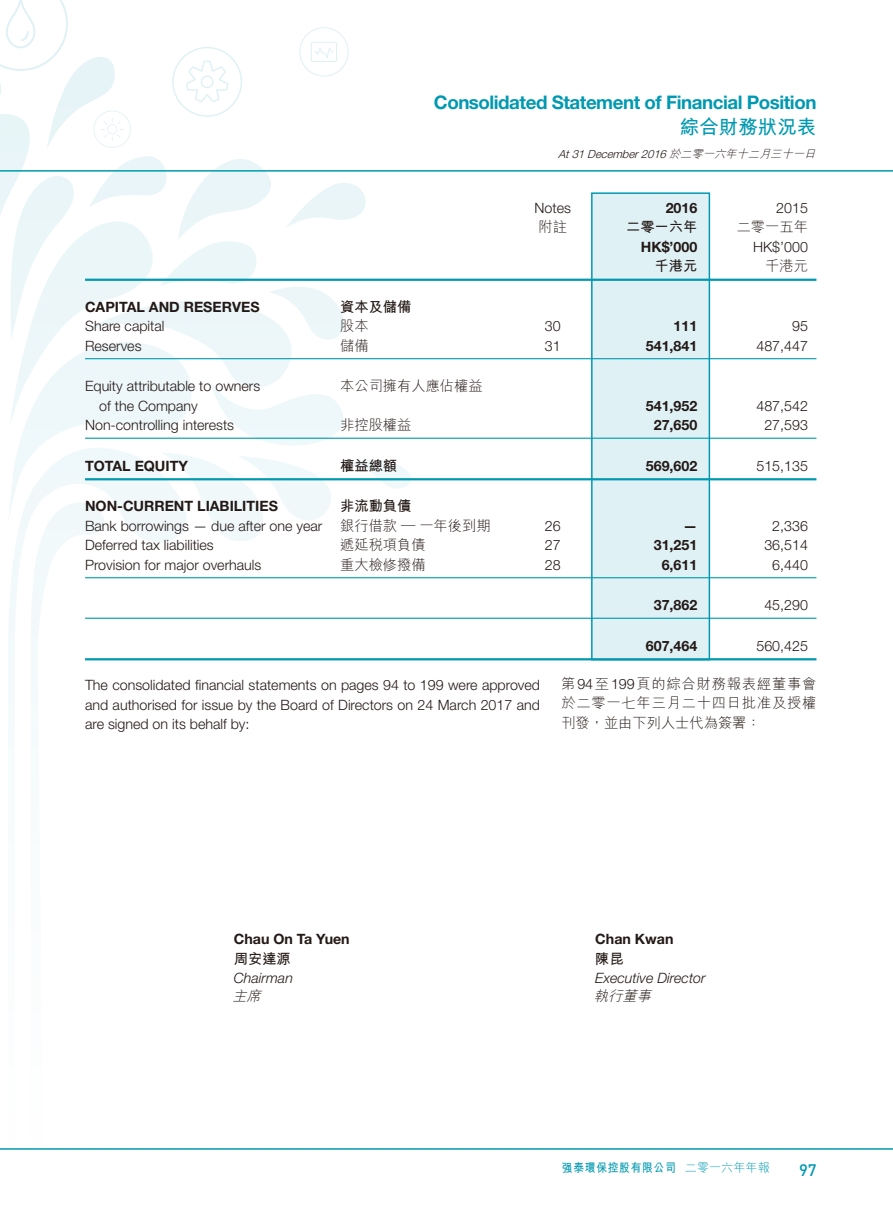
<style>
.page{position:relative;width:893px;height:1212px;background:#fff}
.page>*{position:absolute;margin:0;border:0;box-sizing:border-box;transform-origin:0 0}
.t1{font:700 19.5px "M Hei HK";color:#0099b1}
.t2{font:700 18.75px "Helvetica Neue LT Std";letter-spacing:-.025em;color:#0099b1}
.t3{font:500 16.5px "DIN";color:#0099b1}
.t4{font:300 14.25px/19.5px "Helvetica Neue LT Std";color:#231916;text-align:justify}
.t5{font:700 14.25px "Helvetica Neue LT Std";color:#231916}
.t6{font:300 14.25px/19.5px "M Hei HK";color:#231916;text-align:justify}
.t7{font:700 14.25px "M Hei HK";color:#231916}
.t8{font:italic 300 14.25px "Helvetica Neue LT Std";color:#231916}
.t9{font:italic 300 14.25px "M Hei HK";color:#231916}
.t10{font:700 12px "M Hei HK";letter-spacing:.06em;color:#0099b1;scale:.9 1}
.t11{font:italic 300 11.25px "Helvetica Neue LT Std";color:#231916}
.s1{font-family:"M Hei HK"}
.s2{font-family:"Helvetica Neue LT Std"}
.s3{font-weight:300}
</style>
<div class="page">
<svg style="left:0;top:57px;width:412px;height:646px"></svg>
<svg style="left:94px;top:111px;width:37px;height:37px"></svg>
<svg style="left:0;top:0;width:68px;height:110px"></svg>
<svg style="left:172px;top:47px;width:70px;height:70px"></svg>
<svg style="left:299px;top:27px;width:50px;height:50px"></svg>
<hr style="left:0;top:1148px;width:893px;height:2px;background:#0099b1">
<hr style="left:0;top:170px;width:893px;height:2px;background:#0099b1">
<div style="left:591px;top:192px;width:119px;height:468px;background:#dff1f5;border:2px solid #0099b1"></div>
<hr style="left:85px;top:279px;width:731px;height:2px;background:#0099b1">
<hr style="left:85px;top:358px;width:731px;height:1px;background:#0099b1">
<hr style="left:85px;top:438px;width:731px;height:1px;background:#0099b1">
<hr style="left:85px;top:478px;width:731px;height:2px;background:#0099b1">
<hr style="left:85px;top:577px;width:731px;height:1px;background:#0099b1">
<hr style="left:85px;top:618px;width:731px;height:1px;background:#0099b1">
<hr style="left:85px;top:658px;width:731px;height:2px;background:#0099b1">
<h2 class="t2" style="left:434px;top:91px;width:384px">Consolidated Statement of Financial Position</h2>
<h1 class="t1" style="left:680px;top:113px;width:138px">綜合財務狀況表</h1>
<p class="t11" style="left:558px;top:148px;width:262px">At 31 December 2016 <span class="s1">於二零一六年十二月三十一日</span></p>
<p class="t4" style="left:535px;top:197px;width:38px">Notes</p>
<p class="t5" style="left:666px;top:199px;width:33px">2016</p>
<p class="t4" style="left:776px;top:197px;width:33px">2015</p>
<p class="t6" style="left:539px;top:217px;width:30px">附註</p>
<p class="t7" style="left:626px;top:216px;width:73px">二零一六年</p>
<p class="t6" style="left:737px;top:217px;width:73px">二零一五年</p>
<p class="t5" style="left:641px;top:238px;width:58px">HK$’000</p>
<p class="t4" style="left:753px;top:236px;width:56px">HK$’000</p>
<p class="t7" style="left:655px;top:255px;width:44px">千港元</p>
<p class="t6" style="left:765px;top:256px;width:44px">千港元</p>
<p class="t5" style="left:85px;top:298px;width:176px">CAPITAL AND RESERVES</p>
<p class="t7" style="left:340px;top:296px;width:73px">資本及儲備</p>
<p class="t4" style="left:85px;top:316px;width:81px">Share capital</p>
<p class="t6" style="left:340px;top:316px;width:30px">股本</p>
<p class="t4" style="left:545px;top:316px;width:17px">30</p>
<p class="t5" style="left:674px;top:317px;width:25px">111</p>
<p class="t4" style="left:792px;top:316px;width:17px">95</p>
<p class="t4" style="left:85px;top:335px;width:58px">Reserves</p>
<p class="t6" style="left:340px;top:335px;width:30px">儲備</p>
<p class="t4" style="left:545px;top:335px;width:17px">31</p>
<p class="t5" style="left:646px;top:337px;width:53px">541,841</p>
<p class="t4" style="left:756px;top:335px;width:53px">487,447</p>
<p class="t4" style="left:85px;top:376px;width:177px">Equity attributable to owners</p>
<p class="t6" style="left:340px;top:376px;width:144px">本公司擁有人應佔權益</p>
<p class="t4" style="left:99px;top:395px;width:100px">of the Company</p>
<p class="t5" style="left:646px;top:397px;width:53px">541,952</p>
<p class="t4" style="left:756px;top:395px;width:53px">487,542</p>
<p class="t4" style="left:85px;top:415px;width:151px">Non-controlling interests</p>
<p class="t6" style="left:340px;top:415px;width:73px">非控股權益</p>
<p class="t5" style="left:654px;top:416px;width:45px">27,650</p>
<p class="t4" style="left:764px;top:415px;width:45px">27,593</p>
<p class="t5" style="left:85px;top:457px;width:104px">TOTAL EQUITY</p>
<p class="t7" style="left:340px;top:455px;width:59px">權益總額</p>
<p class="t5" style="left:646px;top:457px;width:53px">569,602</p>
<p class="t4" style="left:756px;top:455px;width:53px">515,135</p>
<p class="t5" style="left:85px;top:497px;width:194px">NON-CURRENT LIABILITIES</p>
<p class="t7" style="left:340px;top:495px;width:73px">非流動負債</p>
<p class="t4" style="left:85px;top:515px;width:407px">Bank borrowings — due after one year <span class="s1">銀行借款 — 一年後到期</span></p>
<p class="t4" style="left:545px;top:515px;width:17px">26</p>
<p class="t5" style="left:683px;top:517px;width:16px">—</p>
<p class="t4" style="left:772px;top:515px;width:37px">2,336</p>
<p class="t4" style="left:85px;top:535px;width:130px">Deferred tax liabilities</p>
<p class="t6" style="left:340px;top:535px;width:87px">遞延稅項負債</p>
<p class="t4" style="left:545px;top:535px;width:17px">27</p>
<p class="t5" style="left:654px;top:536px;width:45px">31,251</p>
<p class="t4" style="left:764px;top:535px;width:45px">36,514</p>
<p class="t4" style="left:85px;top:554px;width:178px">Provision for major overhauls</p>
<p class="t6" style="left:340px;top:554px;width:87px">重大檢修撥備</p>
<p class="t4" style="left:545px;top:554px;width:17px">28</p>
<p class="t5" style="left:662px;top:556px;width:37px">6,611</p>
<p class="t4" style="left:772px;top:554px;width:37px">6,440</p>
<p class="t5" style="left:654px;top:596px;width:45px">37,862</p>
<p class="t4" style="left:764px;top:595px;width:45px">45,290</p>
<p class="t5" style="left:646px;top:637px;width:53px">607,464</p>
<p class="t4" style="left:756px;top:635px;width:53px">560,425</p>
<p class="t4" style="left:85px;top:675px;width:457px">The consolidated financial statements on pages 94 to 199 were approved and authorised for issue by the Board of Directors on 24 March 2017 and are signed on its behalf by:</p>
<p class="t6" style="left:561px;top:674px;width:257px">第<span class="s2">94</span>至<span class="s2">199</span>頁的綜合財務報表經董事會於二零一七年三月二十四日批准及授權刊發，並由下列人士代為簽署：</p>
<p class="t5" style="left:234px;top:930px;width:117px">Chau On Ta Yuen</p>
<p class="t5" style="left:595px;top:930px;width:80px">Chan Kwan</p>
<p class="t7" style="left:234px;top:948px;width:58px">周安達源</p>
<p class="t7" style="left:595px;top:948px;width:30px">陳昆</p>
<p class="t8" style="left:234px;top:969px;width:61px">Chairman</p>
<p class="t8" style="left:595px;top:969px;width:112px">Executive Director</p>
<p class="t9" style="left:232px;top:989px;width:34px">主席</p>
<p class="t9" style="left:594px;top:989px;width:62px">執行董事</p>
<p class="t10" style="left:562px;top:1159px;width:232px">强泰環保控股有限公司 <span class="s3">二零一六年年報</span></p>
<p class="t3" style="left:799px;top:1159px;width:19px">97</p>
</div>
